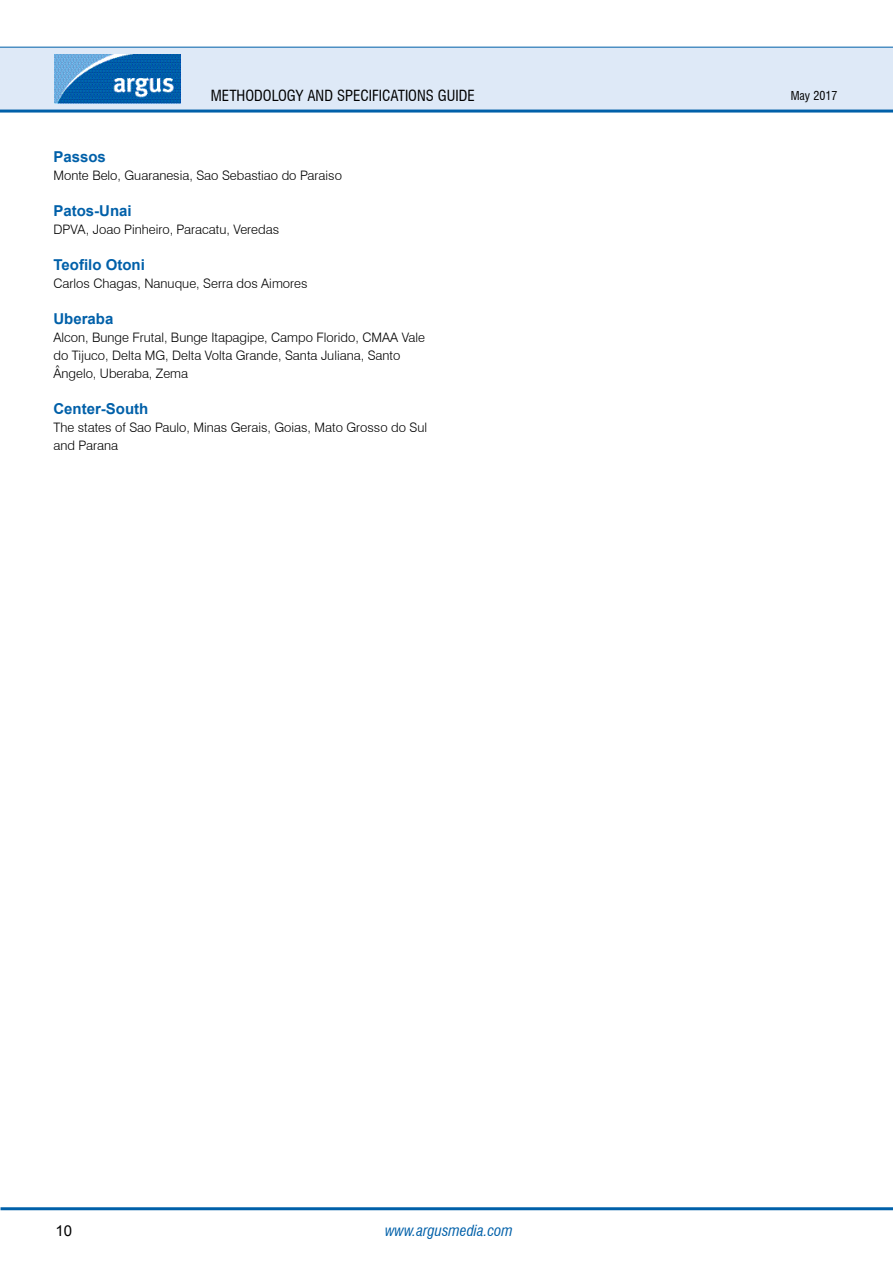
<style>
.page{position:relative;width:893px;height:1263px;background:#fff}
.page>*{position:absolute;margin:0;border:0;box-sizing:border-box;transform-origin:0 0}
.t1{font:700 15px "Arial";color:#0060a9}
.t2{font:condensed 15px "Swiss 721 BT";color:#000}
.t3{font:italic condensed 15px "Swiss 721 BT";color:#0060a9}
.t4{font:15px "Arial";color:#000}
.t5{font:300 13.05px/18px "Swiss 721 BT";color:#000}
.t6{font:condensed 12px "Swiss 721 BT";color:#000}
</style>
<div class="page">
<div style="left:0;top:47px;width:893px;height:64px;background:#dee9f7"></div>
<hr style="left:0;top:110px;width:893px;height:3px;background:#0060a9">
<hr style="left:0;top:47px;width:893px;height:1px;background:#0060a9">
<hr style="left:1px;top:1207px;width:892px;height:3px;background:#0060a9">
<img style="left:54px;top:54px;width:126px;height:50px">
<p class="t2" style="left:211px;top:86px;width:265px">METHODOLOGY AND SPECIFICATIONS GUIDE</p>
<p class="t1" style="left:53px;top:147px;width:54px">Passos</p>
<p class="t5" style="left:53px;top:166px;width:290px">Monte Belo, Guaranesia, Sao Sebastiao do Paraiso</p>
<p class="t1" style="left:53px;top:201px;width:80px">Patos-Unai</p>
<p class="t5" style="left:53px;top:220px;width:227px">DPVA, Joao Pinheiro, Paracatu, Veredas</p>
<p class="t1" style="left:53px;top:255px;width:93px">Teofilo Otoni</p>
<p class="t5" style="left:53px;top:274px;width:256px">Carlos Chagas, Nanuque, Serra dos Aimores</p>
<p class="t1" style="left:53px;top:309px;width:62px">Uberaba</p>
<p class="t5" style="left:53px;top:328px;width:373px">Alcon, Bunge Frutal, Bunge Itapagipe, Campo Florido, CMAA Vale do Tijuco, Delta MG, Delta Volta Grande, Santa Juliana, Santo<br>Ângelo, Uberaba, Zema</p>
<p class="t1" style="left:53px;top:399px;width:96px">Center-South</p>
<p class="t5" style="left:53px;top:418px;width:375px">The states of Sao Paulo, Minas Gerais, Goias, Mato Grosso do Sul and Parana</p>
<p class="t6" style="left:791px;top:88px;width:48px">MAY 2017</p>
<p class="t4" style="left:55px;top:1220px;width:18px">10</p>
<p class="t3" style="left:385px;top:1221px;width:129px">www.argusmedia.com</p>
</div>
